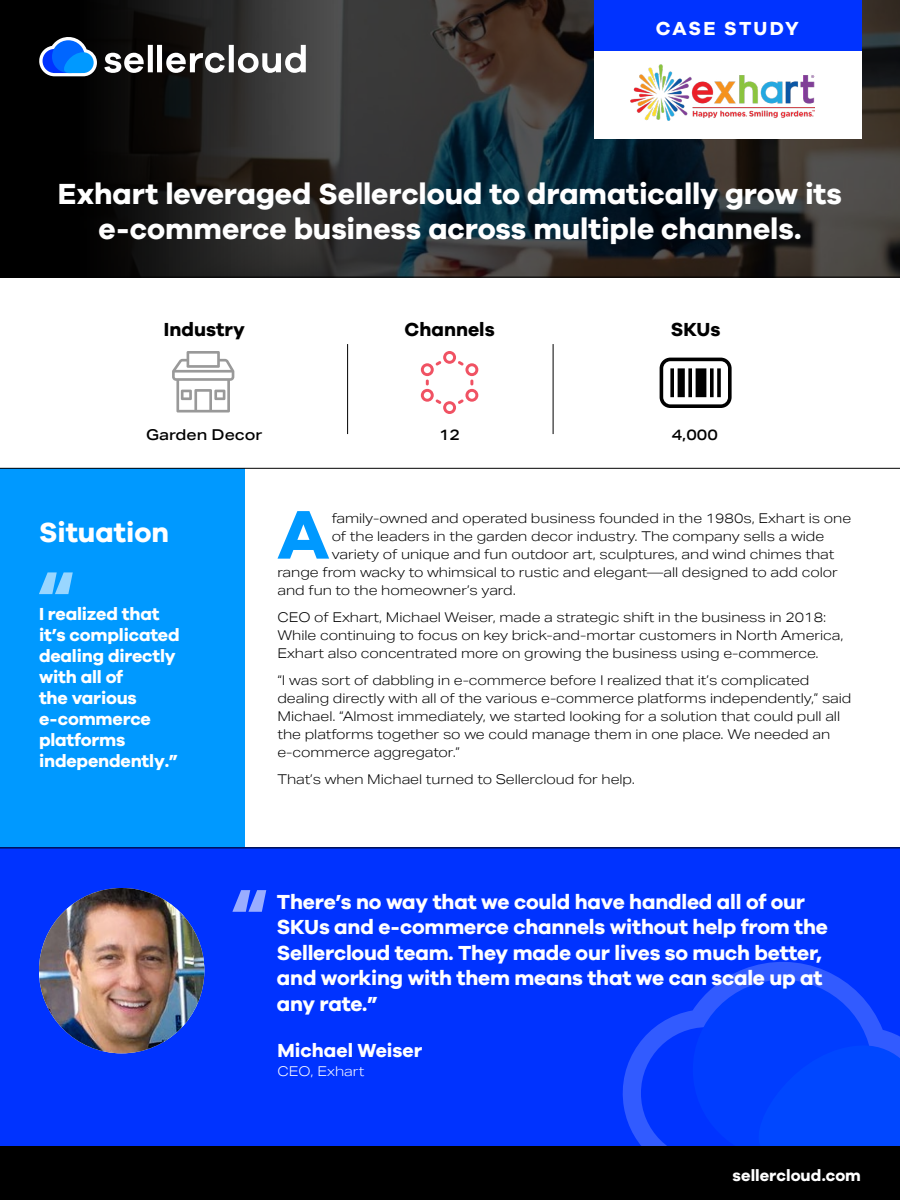
<style>
.page{position:relative;width:900px;height:1200px;background:#fff}
.page>*{position:absolute;margin:0;border:0;box-sizing:border-box;transform-origin:0 0}
.t1{font:700 70.95px "Galano Grotesque DEMO";color:#09f}
.t2{font:700 30px/34.5px "Galano Grotesque DEMO";letter-spacing:-.005em;color:#fff;text-align:center}
.t3{font:700 28.5px "Galano Grotesque DEMO";color:#fff}
.t4{font:700 21px/25.5px "Galano Grotesque DEMO";letter-spacing:-.01em;color:#fff}
.t5{font:700 19.5px "Galano Grotesque DEMO";color:#000}
.t6{font:700 19.5px "Galano Grotesque DEMO";color:#fff}
.t7{font:700 19.5px "Galano Grotesque DEMO";letter-spacing:.105em;color:#fff}
.t8{font:700 18px/21px "Galano Grotesque DEMO";letter-spacing:-.01em;color:#fff}
.t9{font:700 16.5px "Galano Grotesque DEMO";color:#fff}
.t10{font:500 15px "Aktiv Grotesk Ex";color:#000}
.t11{font:300 13.5px/18px "Aktiv Grotesk Ex";letter-spacing:-.005em;color:#000}
.t12{font:300 13.5px "Aktiv Grotesk Ex";color:#fff}
</style>
<div class="page">
<div style="left:0;top:0;width:900px;height:278px;background:#000"></div>
<img style="left:73px;top:0;width:827px;height:277px">
<div style="left:0;top:1146px;width:900px;height:54px;background:#000"></div>
<div style="left:594px;top:0;width:267px;height:139px;background:#fff"></div>
<div style="left:594px;top:0;width:267px;height:51px;background:#03f"></div>
<div style="left:0;top:468px;width:244px;height:380px;background:#09f"></div>
<svg style="left:39px;top:572px;width:34px;height:22px"></svg>
<svg style="left:39px;top:37px;width:58px;height:39px"></svg>
<svg style="left:104px;top:45px;width:202px;height:29px"></svg>
<div style="left:0;top:848px;width:900px;height:298px;background:#03f"></div>
<svg style="left:233px;top:890px;width:33px;height:22px"></svg>
<img style="left:39px;top:888px;width:165px;height:165px;border-radius:83px">
<svg style="left:622px;top:962px;width:220px;height:183px"></svg>
<svg style="left:641px;top:980px;width:259px;height:166px"></svg>
<hr style="left:0;top:468px;width:900px;height:1px;background:#000">
<hr style="left:0;top:848px;width:900px;height:1px;background:#000">
<hr style="left:347px;top:344px;width:1px;height:90px;background:#000">
<hr style="left:553px;top:344px;width:1px;height:90px;background:#000">
<svg style="left:421px;top:351px;width:57px;height:63px"></svg>
<svg style="left:172px;top:351px;width:62px;height:62px"></svg>
<svg style="left:660px;top:358px;width:72px;height:50px"></svg>
<img style="left:631px;top:64px;width:183px;height:56px">
<h3 class="t7" style="left:656px;top:19px;width:145px">CASE STUDY</h3>
<h2 class="t2" style="left:58px;top:178px;width:786px">Exhart leveraged Sellercloud to dramatically grow its e-commerce business across multiple channels.</h2>
<h3 class="t5" style="left:164px;top:321px;width:82px">Industry</h3>
<h3 class="t5" style="left:404px;top:321px;width:92px">Channels</h3>
<h3 class="t5" style="left:671px;top:321px;width:51px">SKUs</h3>
<p class="t10" style="left:146px;top:425px;width:118px">Garden Decor</p>
<p class="t10" style="left:439px;top:425px;width:22px">12</p>
<p class="t10" style="left:672px;top:425px;width:48px">4,000</p>
<h3 class="t3" style="left:39px;top:520px;width:132px">Situation</h3>
<h3 class="t8" style="left:39px;top:605px;width:142px">I realized that it’s complicated dealing directly with all of<br>the various e-commerce platforms independently.”</h3>
<h1 class="t1" style="left:277px;top:504px;width:53px">A</h1>
<p class="t11" style="left:332px;top:509px;width:521px">family-owned and operated business founded in the 1980s, Exhart is one</p>
<p class="t11" style="left:332px;top:527px;width:494px">of the leaders in the garden decor industry. The company sells a wide</p>
<p class="t11" style="left:332px;top:545px;width:504px">variety of unique and fun outdoor art, sculptures, and wind chimes that</p>
<p class="t11" style="left:277px;top:563px;width:562px">range from wacky to whimsical to rustic and elegant—all designed to add color</p>
<p class="t11" style="left:277px;top:581px;width:240px">and fun to the homeowner’s yard.</p>
<p class="t11" style="left:277px;top:608px;width:568px">CEO of Exhart, Michael Weiser, made a strategic shift in the business in 2018:<br>While continuing to focus on key brick-and-mortar customers in North America,<br>Exhart also concentrated more on growing the business using e-commerce.</p>
<p class="t11" style="left:277px;top:671px;width:576px">“I was sort of dabbling in e-commerce before I realized that it’s complicated dealing directly with all of the various e-commerce platforms independently,” said Michael. “Almost immediately, we started looking for a solution that could pull all the platforms together so we could manage them in one place. We needed an e-commerce aggregator.”</p>
<p class="t11" style="left:277px;top:770px;width:359px">That’s when Michael turned to Sellercloud for help.</p>
<h3 class="t4" style="left:277px;top:890px;width:553px">There’s no way that we could have handled all of our SKUs and e-commerce channels without help from the Sellercloud team. They made our lives so much better, and working with them means that we can scale up at any rate.”</h3>
<h3 class="t6" style="left:278px;top:1042px;width:146px">Michael Weiser</h3>
<p class="t12" style="left:278px;top:1064px;width:88px">CEO, Exhart</p>
<p class="t9" style="left:733px;top:1168px;width:130px">sellercloud.com</p>
</div>
